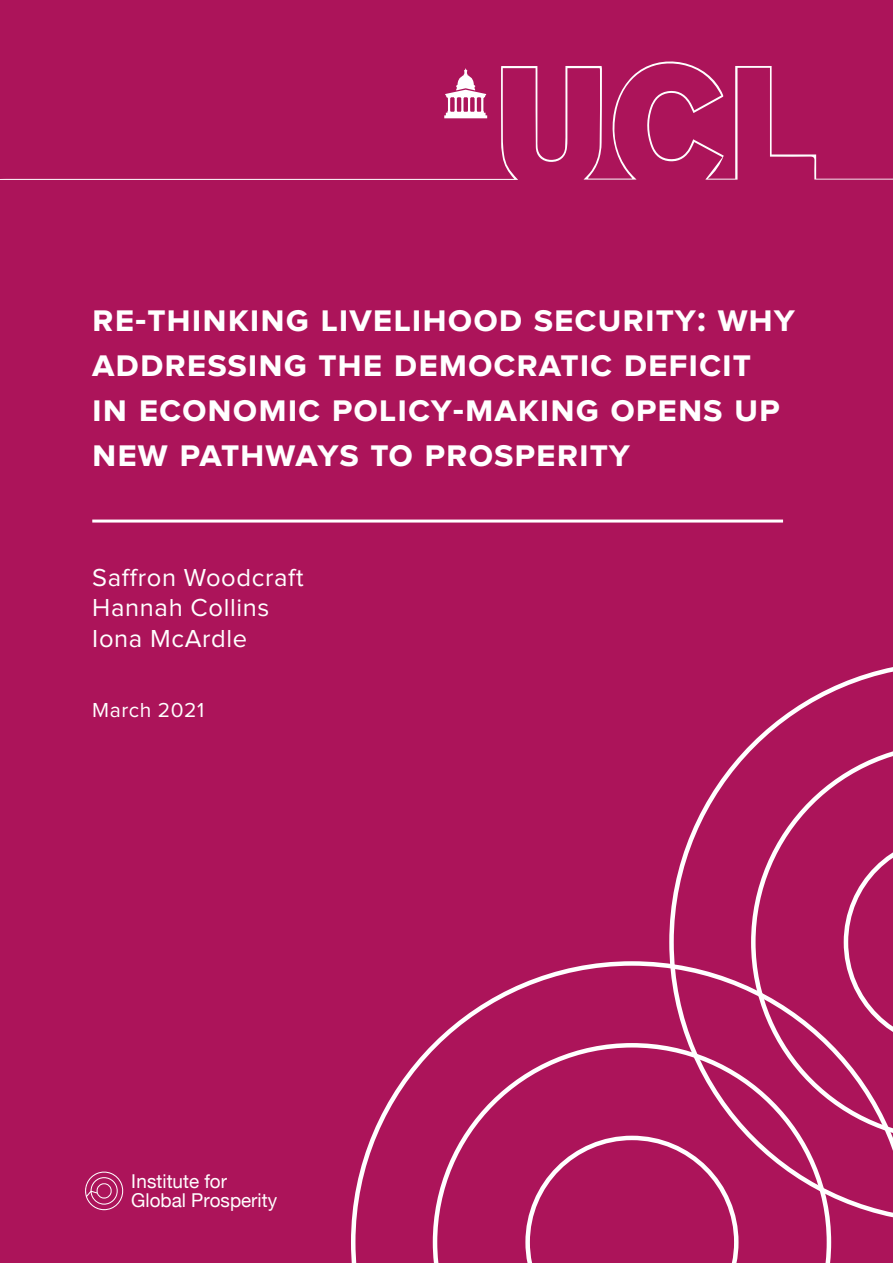
<style>
.page{position:relative;width:893px;height:1263px;background:#ac145a}
.page>*{position:absolute;margin:0;border:0;box-sizing:border-box;transform-origin:0 0}
.t1{font:700 37.5px/45px "Proxima Nova";letter-spacing:.025em;color:#fff}
.t2{font:25.5px/30.6px "Proxima Nova";letter-spacing:.025em;color:#fff}
.t3{font:21px "Proxima Nova";letter-spacing:.025em;color:#fff}
.t4{font:19.05px/18.9px "Helvetica Neue";color:#fff}
</style>
<div class="page">
<hr style="left:92px;top:519px;width:691px;height:3px;background:#fff">
<svg style="left:85px;top:1171px;width:39px;height:40px"></svg>
<svg style="left:351px;top:961px;width:481px;height:302px"></svg>
<svg style="left:433px;top:1043px;width:398px;height:220px"></svg>
<svg style="left:525px;top:1136px;width:213px;height:127px"></svg>
<svg style="left:669px;top:667px;width:224px;height:556px"></svg>
<svg style="left:751px;top:743px;width:142px;height:398px"></svg>
<svg style="left:844px;top:836px;width:49px;height:213px"></svg>
<svg style="left:0;top:61px;width:893px;height:119px"></svg>
<p class="t1" style="left:92px;top:297px;width:704px">Re-thinking livelihood security: Why addressing the democratic deficit in economic policy-making opens up new pathways to prosper ity</p>
<p class="t2" style="left:92px;top:562px;width:213px">Saffron Woodcraft<br>Hannah Collins<br>Iona McArdle</p>
<p class="t3" style="left:92px;top:698px;width:113px">March 2021</p>
<p class="t4" style="left:131px;top:1173px;width:147px">Institute for<br>Global Prosperity</p>
</div>
